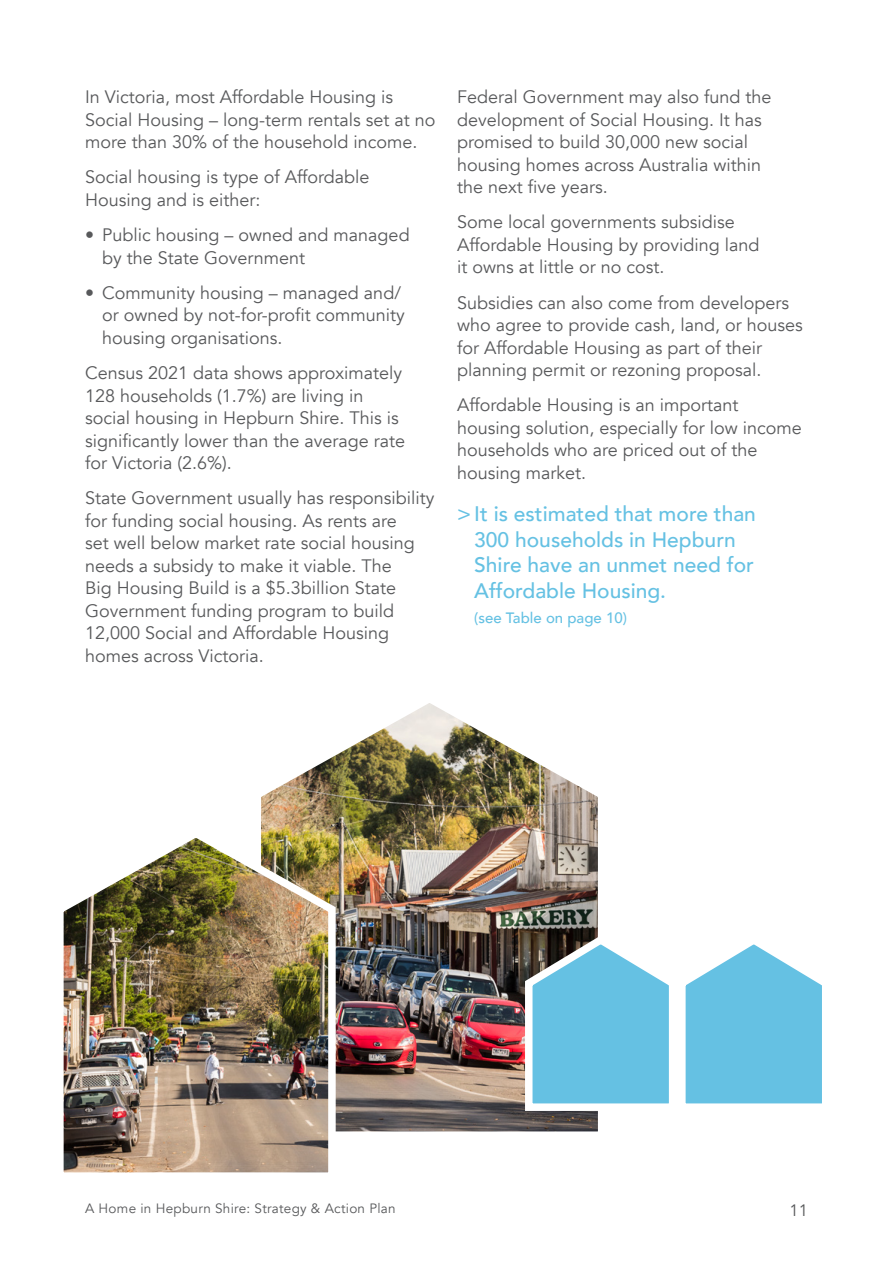
<style>
.page{position:relative;width:893px;height:1263px;background:#fff}
.page>*{position:absolute;margin:0;border:0;box-sizing:border-box;transform-origin:0 0}
.t1{font:500 21px/25.5px "Avenir";color:#65c1e3}
.t2{font:18px/22.5px "Avenir";color:#58595b}
.t3{font:16.5px "Avenir";color:#58595b}
.t4{font:500 15px "Avenir";color:#65c1e3}
.t5{font:13.5px "Avenir";letter-spacing:.02em;color:#58595b}
</style>
<div class="page">
<img style="left:261px;top:703px;width:337px;height:429px">
<img style="left:63px;top:825px;width:276px;height:348px">
<svg style="left:518px;top:931px;width:304px;height:184px"></svg>
<p class="t2" style="left:85px;top:86px;width:352px">In Victoria, most Affordable Housing is<br>Social Housing – long-term rentals set at no more than 30% of the household income.</p>
<p class="t2" style="left:85px;top:166px;width:286px">Social housing is type of Affordable<br>Housing and is either:</p>
<p class="t2" style="left:102px;top:224px;width:309px;text-indent:-17px">• Public housing – owned and managed by the State Government</p>
<p class="t2" style="left:102px;top:282px;width:304px;text-indent:-17px">• Community housing – managed and/ or owned by not-for-profit community housing organisations.</p>
<p class="t2" style="left:85px;top:362px;width:321px">Census 2021 data shows approximately 128 households (1.7%) are living in social housing in Hepburn Shire. This is significantly lower than the average rate for Victoria (2.6%).</p>
<p class="t2" style="left:85px;top:487px;width:351px">State Government usually has responsibility for funding social housing. As rents are<br>set well below market rate social housing needs a subsidy to make it viable. The<br>Big Housing Build is a $5.3billion State Government funding program to build 12,000 Social and Affordable Housing homes across Victoria.</p>
<p class="t2" style="left:457px;top:86px;width:316px">Federal Government may also fund the development of Social Housing. It has promised to build 30,000 new social housing homes across Australia within the next five years.</p>
<p class="t2" style="left:457px;top:211px;width:304px">Some local governments subsidise<br>Affordable Housing by providing land it owns at little or no cost.</p>
<p class="t2" style="left:457px;top:291px;width:347px">Subsidies can also come from developers who agree to provide cash, land, or houses for Affordable Housing as part of their planning permit or rezoning proposal.</p>
<p class="t2" style="left:457px;top:394px;width:346px">Affordable Housing is an important housing solution, especially for low income households who are priced out of the housing market.</p>
<p class="t1" style="left:474px;top:500px;width:283px;text-indent:-17px">&gt;It is estimated that more than<br>300 households in Hepburn<br>Shire have an unmet need for<br>Affordable Housing.</p>
<p class="t4" style="left:474px;top:605px;width:154px">(see Table on page 10)</p>
<p class="t5" style="left:85px;top:1200px;width:312px">A Home in Hepburn Shire: Strategy &amp; Action Plan</p>
<p class="t3" style="left:790px;top:1200px;width:20px">11</p>
</div>
